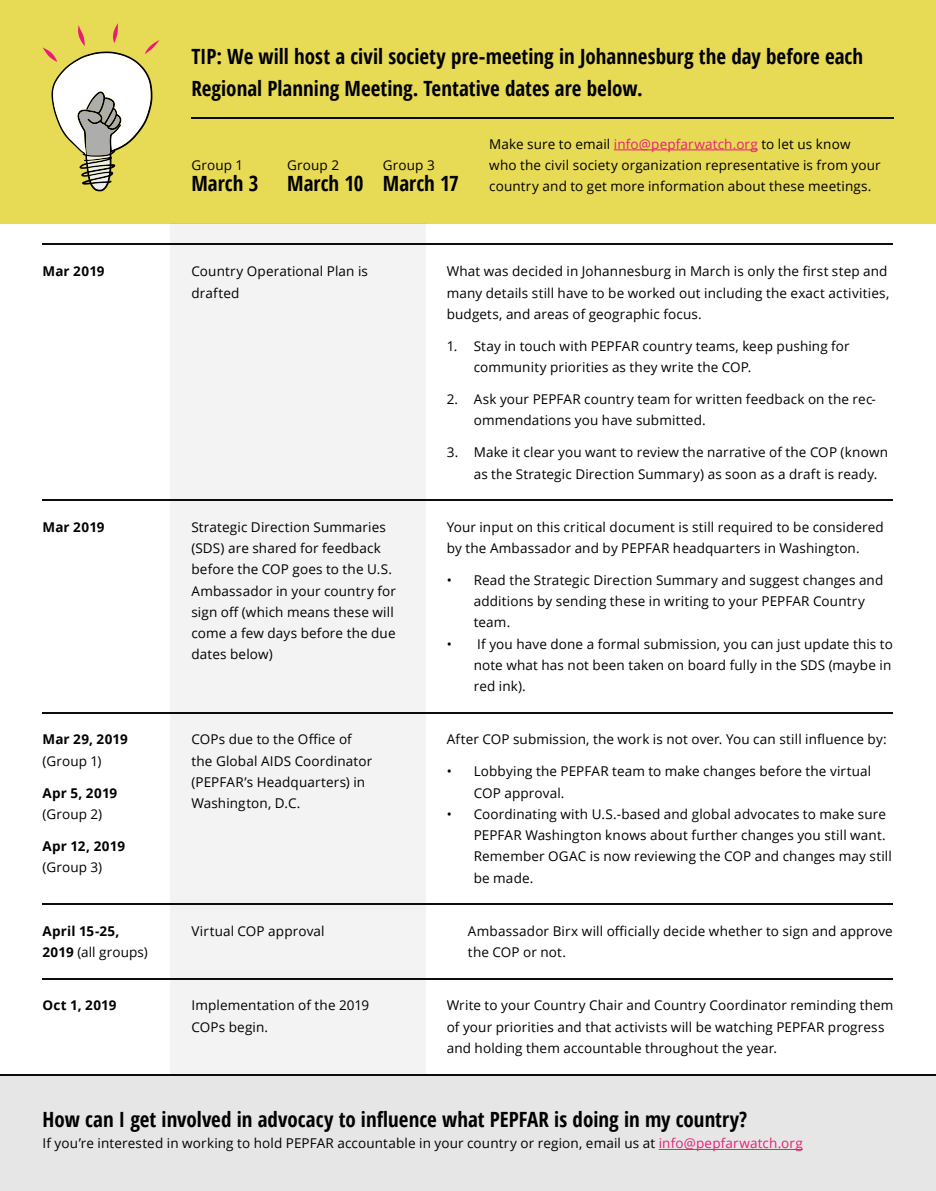
<style>
.page{position:relative;width:936px;height:1191px;background:#fff}
.page>*{position:absolute;margin:0;border:0;box-sizing:border-box;transform-origin:0 0}
.t1{font:700 condensed 21px/32px "Open Sans";color:#000}
.t2{font:13.5px/21.3px "Open Sans";letter-spacing:.01em;color:#000}
.t3{font:700 13.5px/21.3px "Open Sans";letter-spacing:.015em;color:#000}
.s1{color:#e72176}
.s2{font-weight:400}
</style>
<div class="page">
<div style="left:0;top:0;width:935px;height:223px;background:#e7da55"></div>
<div style="left:0;top:1074px;width:935px;height:117px;background:#e6e6e6"></div>
<hr style="left:43px;top:500px;width:850px;height:1px;background:#000">
<hr style="left:43px;top:243px;width:850px;height:1px;background:#000">
<hr style="left:43px;top:712px;width:850px;height:1px;background:#000">
<hr style="left:43px;top:904px;width:850px;height:1px;background:#000">
<hr style="left:43px;top:978px;width:850px;height:1px;background:#000">
<hr style="left:0;top:1074px;width:935px;height:1px;background:#000">
<hr style="left:191px;top:117px;width:702px;height:1px;background:#000">
<div style="left:170px;top:223px;width:255px;height:851px;background:#f3f3f3"></div>
<svg style="left:43px;top:23px;width:116px;height:168px"></svg>
<hr style="left:613px;top:149px;width:144px;height:1px;background:#e72176">
<hr style="left:658px;top:1149px;width:144px;height:1px;background:#e72176">
<h1 class="t1" style="left:191px;top:40px;width:673px">TIP: We will host a civil society pre-meeting in Johannesburg the day before each<br>Regional Planning Meeting. Tentative dates are below.</h1>
<p class="t2" style="left:191px;top:154px;width:53px">Group 1</p>
<h1 class="t1" style="left:191px;top:167px;width:68px">March 3</h1>
<p class="t2" style="left:287px;top:154px;width:53px">Group 2</p>
<h1 class="t1" style="left:287px;top:167px;width:78px">March 10</h1>
<p class="t2" style="left:383px;top:154px;width:53px">Group 3</p>
<h1 class="t1" style="left:383px;top:167px;width:77px">March 17</h1>
<p class="t2" style="left:489px;top:133px;width:393px">Make sure to email <span class="s1">info@pepfarwatch.org</span> to let us know who the civil society organization representative is from your country and to get more information about these meetings.</p>
<p class="t3" style="left:43px;top:260px;width:64px">Mar 2019</p>
<p class="t2" style="left:191px;top:261px;width:178px">Country Operational Plan is drafted</p>
<p class="t2" style="left:446px;top:260px;width:444px">What was decided in Johannesburg in March is only the first step and many details still have to be worked out including the exact activities, budgets, and areas of geographic focus.</p>
<p class="t2" style="left:473px;top:335px;width:377px;text-indent:-27px">1. Stay in touch with PEPFAR country teams, keep pushing for community priorities as they write the COP.</p>
<p class="t2" style="left:473px;top:388px;width:403px;text-indent:-27px">2. Ask your PEPFAR country team for written feedback on the rec&shy;ommendations you have submitted.</p>
<p class="t2" style="left:473px;top:441px;width:416px;text-indent:-27px">3. Make it clear you want to review the narrative of the COP (known as the Strategic Direction Summary) as soon as a draft is ready.</p>
<p class="t3" style="left:43px;top:516px;width:64px">Mar 2019</p>
<p class="t2" style="left:191px;top:516px;width:206px">Strategic Direction Summaries (SDS) are shared for feedback before the COP goes to the U.S.<br>Ambassador in your country for sign off (which means these will come a few days before the due dates below)</p>
<p class="t2" style="left:446px;top:516px;width:438px">Your input on this critical document is still required to be considered by the Ambassador and by PEPFAR headquarters in Washington.</p>
<p class="t2" style="left:473px;top:569px;width:411px;text-indent:-27px">• Read the Strategic Direction Summary and suggest changes and additions by sending these in writing to your PEPFAR Country team.</p>
<p class="t2" style="left:473px;top:633px;width:420px;text-align:justify;text-indent:-27px">• If you have done a formal submission, you can just update this to note what has not been taken on board fully in the SDS (maybe in red ink).</p>
<p class="t3" style="left:43px;top:728px;width:87px">Mar 29, 2019</p>
<p class="t2" style="left:43px;top:749px;width:61px">(Group 1)</p>
<p class="t3" style="left:43px;top:781px;width:76px">Apr 5, 2019</p>
<p class="t2" style="left:43px;top:803px;width:61px">(Group 2)</p>
<p class="t3" style="left:43px;top:835px;width:84px">Apr 12, 2019</p>
<p class="t2" style="left:43px;top:856px;width:61px">(Group 3)</p>
<p class="t2" style="left:191px;top:728px;width:182px">COPs due to the Office of the Global AIDS Coordinator (PEPFAR’s Headquarters) in<br>Washington, D.C.</p>
<p class="t2" style="left:446px;top:728px;width:441px">After COP submission, the work is not over. You can still influence by:</p>
<p class="t2" style="left:473px;top:760px;width:399px;text-indent:-27px">• Lobbying the PEPFAR team to make changes before the virtual<br>COP approval.</p>
<p class="t2" style="left:473px;top:803px;width:419px;text-indent:-27px">• Coordinating with U.S.-based and global advocates to make sure PEPFAR Washington knows about further changes you still want.<br>Remember OGAC is now reviewing the COP and changes may still be made.</p>
<p class="t3" style="left:43px;top:920px;width:107px">April 15-25,<br>2019 <span class="s2">(all groups)</span></p>
<p class="t2" style="left:191px;top:920px;width:135px">Virtual COP approval</p>
<p class="t2" style="left:468px;top:920px;width:426px">Ambassador Birx will officially decide whether to sign and approve the COP or not.</p>
<p class="t3" style="left:43px;top:994px;width:76px">Oct 1, 2019</p>
<p class="t2" style="left:191px;top:994px;width:179px">Implementation of the 2019<br>COPs begin.</p>
<p class="t2" style="left:446px;top:994px;width:448px">Write to your Country Chair and Country Coordinator reminding them of your priorities and that activists will be watching PEPFAR progress and holding them accountable throughout the year.</p>
<h1 class="t1" style="left:43px;top:1103px;width:706px">How can I get involved in advocacy to influence what PEPFAR is doing in my country?</h1>
<p class="t2" style="left:43px;top:1132px;width:761px">If you’re interested in working to hold PEPFAR accountable in your country or region, email us at <span class="s1">info@pepfarwatch.org</span></p>
</div>
